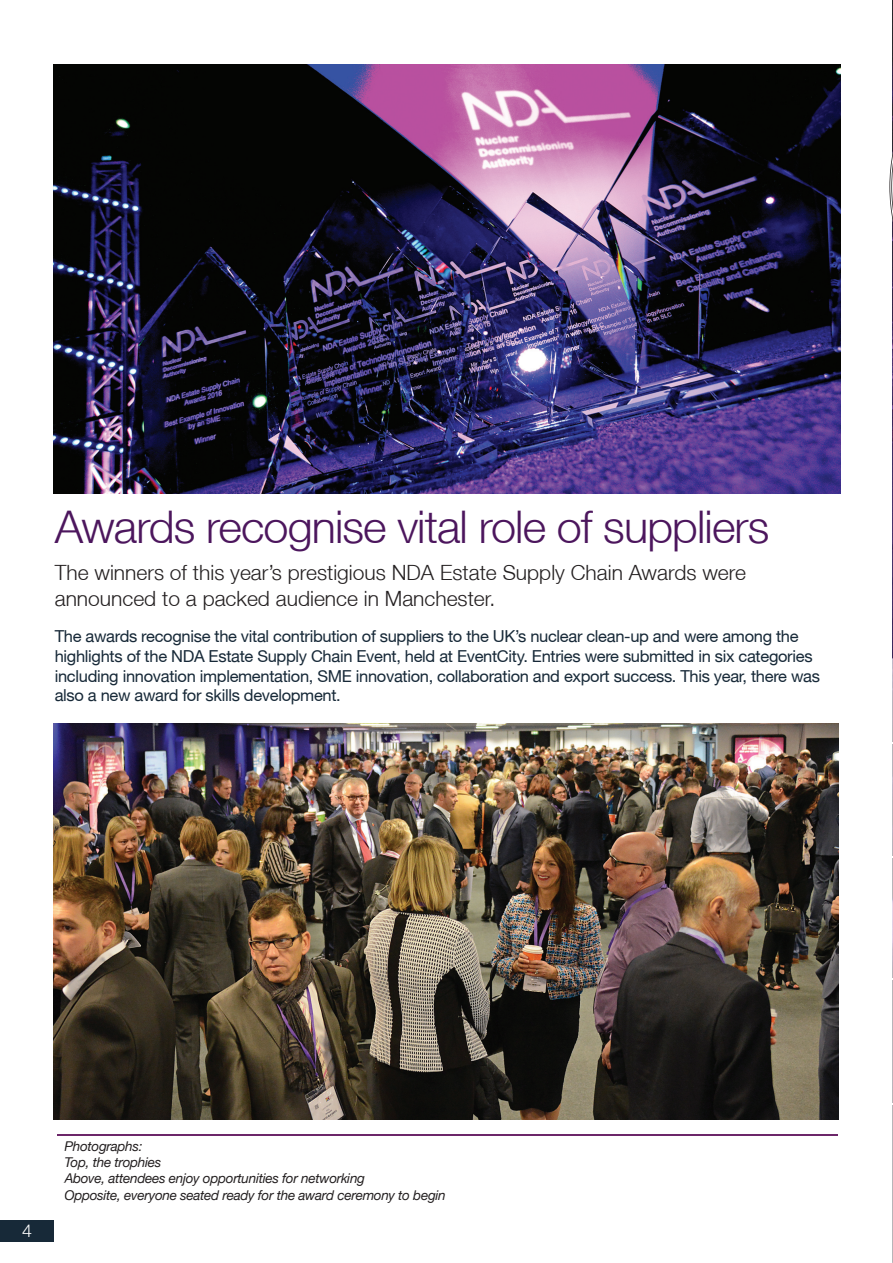
<style>
.page{position:relative;width:893px;height:1263px;background:#fff}
.page>*{position:absolute;margin:0;border:0;box-sizing:border-box;transform-origin:0 0}
.t1{font:300 45px "Helvetica Neue";letter-spacing:-.02em;color:#4c165d}
.t2{font:300 21px/25.2px "Helvetica Neue";color:#231f20}
.t3{font:300 18px "Helvetica Neue";color:#fff}
.t4{font:16.5px/19.8px "Helvetica Neue";letter-spacing:-.02em;color:#172938}
.t5{font:italic 13.5px/16.2px "Helvetica Neue";letter-spacing:-.02em;color:#231f20}
</style>
<div class="page">
<div style="left:0;top:1220px;width:54px;height:22px;background:#172938"></div>
<img style="left:54px;top:724px;width:784px;height:395px">
<hr style="left:57px;top:1134px;width:780px;height:2px;background:#6c2669">
<img style="left:892px;top:0;width:1px;height:659px">
<img style="left:54px;top:65px;width:786px;height:428px">
<svg style="left:892px;top:659px;width:1px;height:604px"></svg>
<svg style="left:889px;top:157px;width:3px;height:60px"></svg>
<h1 class="t1" style="left:55px;top:510px;width:716px">Awards recognise vital role of suppliers</h1>
<p class="t2" style="left:55px;top:562px;width:692px">The winners of this year’s prestigious NDA Estate Supply Chain Awards were announced to a packed audience in Manchester.</p>
<p class="t4" style="left:55px;top:628px;width:766px">The awards recognise the vital contribution of suppliers to the UK’s nuclear clean-up and were among the highlights of the NDA Estate Supply Chain Event, held at EventCity. Entries were submitted in six categories including innovation implementation, SME innovation, collaboration and export success. This year, there was also a new award for skills development.</p>
<p class="t3" style="left:22px;top:1225px;width:12px">4</p>
<p class="t5" style="left:64px;top:1139px;width:383px">Photographs:<br>Top, the trophies<br>Above, attendees enjoy opportunities for networking<br>Opposite, everyone seated ready for the award ceremony to begin</p>
</div>
